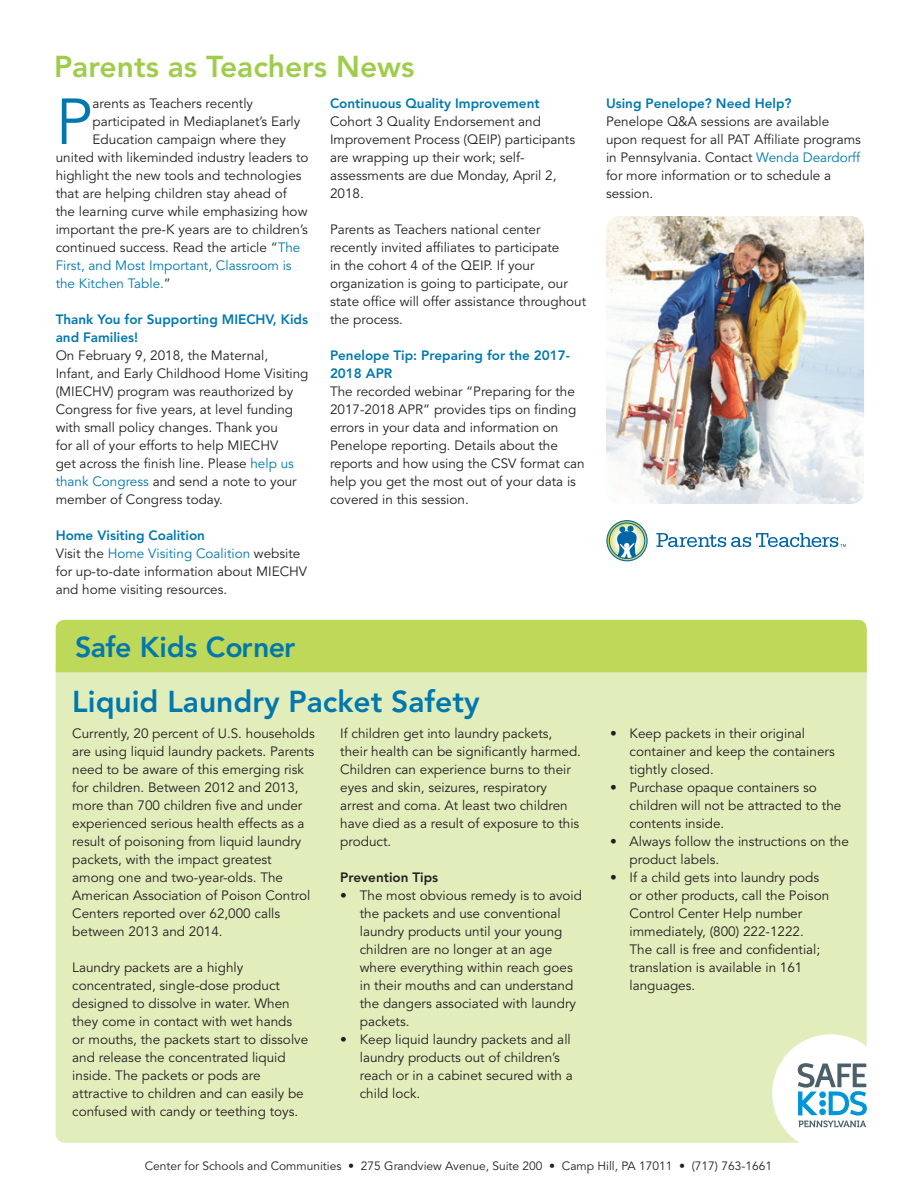
<style>
.page{position:relative;width:918px;height:1188px;background:#fff}
.page>*{position:absolute;margin:0;border:0;box-sizing:border-box;transform-origin:0 0}
.body_copy{font:64.35px "Avenir LT Std";color:#0078ae}
.body_copy-2{font:800 30px "Avenir LT Std";color:#0078ae}
.t1{font:800 30px "Avenir LT Std";color:#9fcd4b}
.t2{font:800 28.5px "Avenir LT Std";letter-spacing:-.02em;color:#0078ae}
.body_copy-3{font:13.5px/18px "Avenir LT Std";color:#231f20}
.body_copy-4{font:800 13.5px/18px "Avenir LT Std";color:#0078ae}
.body_copy-5{font:13.5px "Avenir LT Std";color:#0078ae}
.body_copy-6{font:800 13.5px "Avenir LT Std";color:#231f20}
.body_copy-7{font:12px "Avenir LT Std";color:#231f20}
.s1{color:#0078ae}
.s2{color:#231f20}
</style>
<div class="page">
<svg style="left:607px;top:521px;width:40px;height:40px"></svg>
<div style="left:606px;top:520px;width:42px;height:41px;border:1px solid #0065a4;border-radius:50%"></div>
<svg style="left:614px;top:526px;width:26px;height:33px"></svg>
<div style="left:609px;top:523px;width:36px;height:36px;border:1px solid #0065a4;border-radius:50%"></div>
<svg style="left:656px;top:533px;width:190px;height:14px"></svg>
<img style="left:606px;top:216px;width:258px;height:288px">
<div style="left:56px;top:659px;width:811px;height:484px;background:#e2edbc;border-radius:9px"></div>
<div style="left:56px;top:620px;width:811px;height:52px;background:#bed859"></div>
<div style="left:772px;top:1034px;width:118px;height:118px;background:#fff;border-radius:50%"></div>
<svg style="left:798px;top:1063px;width:69px;height:64px"></svg>
<p class="t1" style="left:54px;top:49px;width:362px">Parents as Teachers News</p>
<p class="body_copy" style="left:56px;top:85px;width:38px">P</p>
<p class="body_copy-3" style="left:93px;top:95px;width:162px">arents as Teachers recently</p>
<p class="body_copy-4" style="left:330px;top:94px;width:211px">Continuous Quality Improvement</p>
<p class="body_copy-3" style="left:330px;top:113px;width:247px">Cohort 3 Quality Endorsement and<br>Improvement Process (QEIP) participants are wrapping up their work; self&shy;assessments are due Monday, April 2,<br>2018.</p>
<p class="body_copy-3" style="left:330px;top:221px;width:258px">Parents as Teachers national center recently invited affiliates to participate<br>in the cohort 4 of the QEIP. If your organization is going to participate, our state office will offer assistance throughout the process.</p>
<p class="body_copy-4" style="left:330px;top:346px;width:242px">Penelope Tip: Preparing for the 2017-<br>2018 APR</p>
<p class="body_copy-3" style="left:330px;top:383px;width:256px">The recorded webinar “Preparing for the 2017-2018 APR” provides tips on finding errors in your data and information on Penelope reporting. Details about the reports and how using the CSV format can help you get the most out of your data is covered in this session.</p>
<p class="body_copy-3" style="left:93px;top:113px;width:209px">participated in Mediaplanet’s Early</p>
<p class="body_copy-3" style="left:93px;top:131px;width:195px">Education campaign where they</p>
<p class="body_copy-3" style="left:56px;top:149px;width:254px">united with likeminded industry leaders to</p>
<p class="body_copy-3" style="left:56px;top:167px;width:247px">highlight the new tools and technologies</p>
<p class="body_copy-3" style="left:56px;top:185px;width:233px">that are helping children stay ahead of</p>
<p class="body_copy-3" style="left:56px;top:203px;width:253px">the learning curve while emphasizing how</p>
<p class="body_copy-3" style="left:56px;top:221px;width:254px">important the pre-K years are to children’s</p>
<p class="body_copy-3" style="left:56px;top:239px;width:246px">continued success. Read the article “<span class="s1">The</span></p>
<p class="body_copy-5" style="left:56px;top:258px;width:238px">First, and Most Important, Classroom is</p>
<p class="body_copy-5" style="left:56px;top:276px;width:117px">the Kitchen Table.<span class="s2">”</span></p>
<p class="body_copy-4" style="left:56px;top:310px;width:254px">Thank You for Supporting MIECHV, Kids and Families!</p>
<p class="body_copy-3" style="left:56px;top:347px;width:254px">On February 9, 2018, the Maternal, Infant, and Early Childhood Home Visiting (MIECHV) program was reauthorized by Congress for five years, at level funding with small policy changes. Thank you<br>for all of your efforts to help MIECHV<br>get across the finish line. Please <span class="s1">help us thank Congress</span> and send a note to your member of Congress today.</p>
<p class="body_copy-4" style="left:56px;top:526px;width:151px">Home Visiting Coalition</p>
<p class="body_copy-3" style="left:56px;top:545px;width:253px">Visit the <span class="s1">Home Visiting Coalition</span> website for up-to-date information about MIECHV and home visiting resources.</p>
<p class="t2" style="left:75px;top:630px;width:222px">Safe Kids Corner</p>
<p class="body_copy-2" style="left:72px;top:683px;width:409px">Liquid Laundry Packet Safety</p>
<p class="body_copy-3" style="left:72px;top:725px;width:244px">Currently, 20 percent of U.S. households are using liquid laundry packets. Parents need to be aware of this emerging risk for children. Between 2012 and 2013, more than 700 children five and under experienced serious health effects as a result of poisoning from liquid laundry packets, with the impact greatest among one and two-year-olds. The American Association of Poison Control Centers reported over 62,000 calls between 2013 and 2014.</p>
<p class="body_copy-3" style="left:72px;top:959px;width:237px">Laundry packets are a highly concentrated, single-dose product designed to dissolve in water. When they come in contact with wet hands<br>or mouths, the packets start to dissolve and release the concentrated liquid inside. The packets or pods are attractive to children and can easily be confused with candy or teething toys.</p>
<p class="body_copy-3" style="left:340px;top:725px;width:242px">If children get into laundry packets, their health can be significantly harmed.<br>Children can experience burns to their eyes and skin, seizures, respiratory arrest and coma. At least two children have died as a result of exposure to this product.</p>
<p class="body_copy-6" style="left:340px;top:869px;width:100px">Prevention Tips</p>
<p class="body_copy-3" style="left:360px;top:887px;width:224px;text-indent:-20px">• The most obvious remedy is to avoid the packets and use conventional laundry products until your young children are no longer at an age where everything within reach goes in their mouths and can understand the dangers associated with laundry packets.</p>
<p class="body_copy-3" style="left:360px;top:1031px;width:215px;text-indent:-20px">• Keep liquid laundry packets and all laundry products out of children’s reach or in a cabinet secured with a child lock.</p>
<p class="body_copy-4" style="left:606px;top:94px;width:187px">Using Penelope? Need Help?</p>
<p class="body_copy-3" style="left:606px;top:113px;width:257px">Penelope Q&amp;A sessions are available upon request for all PAT Affiliate programs in Pennsylvania. Contact <span class="s1">Wenda Deardorff </span>for more information or to schedule a session.</p>
<p class="body_copy-3" style="left:630px;top:725px;width:207px;text-indent:-20px">• Keep packets in their original container and keep the containers tightly closed.</p>
<p class="body_copy-3" style="left:630px;top:779px;width:213px;text-indent:-20px">• Purchase opaque containers so children will not be attracted to the contents inside.</p>
<p class="body_copy-3" style="left:630px;top:833px;width:221px;text-indent:-20px">• Always follow the instructions on the product labels.</p>
<p class="body_copy-3" style="left:630px;top:869px;width:201px;text-indent:-20px">• If a child gets into laundry pods or other products, call the Poison<br>Control Center Help number immediately, (800) 222-1222.<br>The call is free and confidential; translation is available in 161 languages.</p>
<p class="body_copy-7" style="left:145px;top:1159px;width:629px">Center for Schools and Communities • 275 Grandview Avenue, Suite 200 • Camp Hill, PA 17011 • (717) 763-1661</p>
</div>
